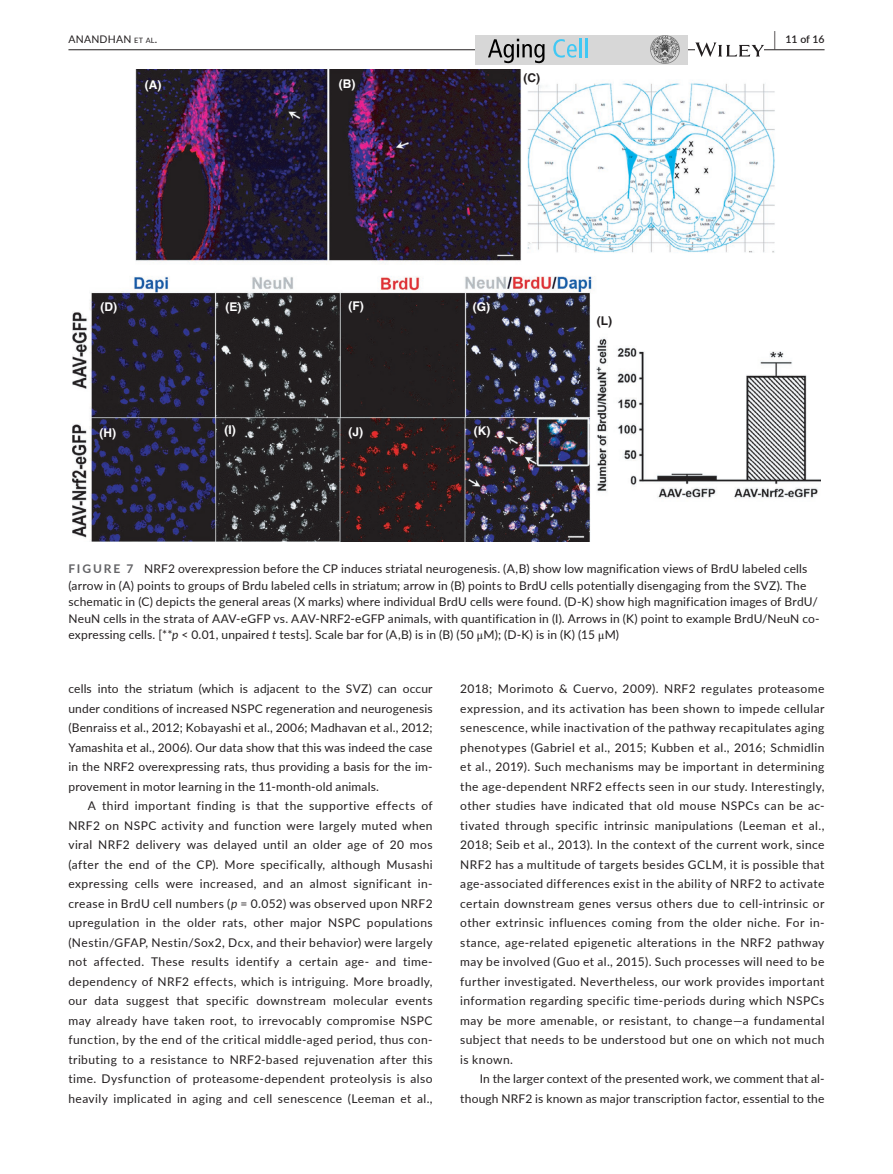
<style>
.page{position:relative;width:893px;height:1174px;background:#fff}
.page>*{position:absolute;margin:0;border:0;box-sizing:border-box;transform-origin:0 0}
.t1{font:12px/19.5px "Lato";letter-spacing:.015em;color:#231f20;text-align:justify}
.t2{font:700 12px "Helvetica";color:#fff}
.t3{font:700 12px "Helvetica";color:#231f20}
.t4{font:10.5px "Lato";letter-spacing:.025em;color:#231f20}
.t5{font:600 10.5px "Lato";color:#231f20}
.s1{font-size:7.35px}
.s2{font-size:19.5px}
.s3{font-weight:700;color:#636366}
.s4{font-style:italic}
.s5{font-family:"STIX"}
</style>
<div class="page">
<hr style="left:68px;top:49px;width:756px;height:1px;background:#231f20">
<div style="left:475px;top:35px;width:213px;height:29px;background:#d7d7d7"></div>
<svg style="left:488px;top:39px;width:57px;height:24px"></svg>
<svg style="left:553px;top:38px;width:34px;height:20px"></svg>
<img style="left:651px;top:35px;width:28px;height:29px">
<svg style="left:695px;top:42px;width:69px;height:15px"></svg>
<img style="left:72px;top:69px;width:749px;height:472px">
<p class="t4" style="left:68px;top:31px;width:90px">ANANDHAN <span class="s1">et al</span>.</p>
<p class="t5" style="left:774px;top:31px;width:52px"><span class="s2">|</span> 11 of 16</p>
<p class="t2" style="left:145px;top:78px;width:18px">(A)</p>
<p class="t2" style="left:339px;top:77px;width:18px">(B)</p>
<p class="t3" style="left:523px;top:71px;width:18px">(C)</p>
<p class="t2" style="left:100px;top:299px;width:18px">(D)</p>
<p class="t2" style="left:225px;top:300px;width:17px">(E)</p>
<p class="t2" style="left:348px;top:298px;width:17px">(F)</p>
<p class="t2" style="left:473px;top:299px;width:19px">(G)</p>
<p class="t2" style="left:100px;top:426px;width:18px">(H)</p>
<p class="t2" style="left:224px;top:423px;width:13px">(I)</p>
<p class="t2" style="left:348px;top:424px;width:16px">(J)</p>
<p class="t2" style="left:474px;top:424px;width:18px">(K)</p>
<p class="t3" style="left:597px;top:313px;width:17px">(L)</p>
<p class="t1" style="left:68px;top:560px;width:753px;line-height:16.5px;text-align:left"><span class="s3">FIGURE 7</span> NRF2 overexpression before the CP induces striatal neurogenesis. (A,B) show low magnification views of BrdU labeled cells (arrow in (A) points to groups of Brdu labeled cells in striatum; arrow in (B) points to BrdU cells potentially disengaging from the SVZ). The schematic in (C) depicts the general areas (X marks) where individual BrdU cells were found. (D-K) show high magnification images of BrdU/ NeuN cells in the strata of AAV-eGFP vs. AAV-NRF2-eGFP animals, with quantification in (I). Arrows in (K) point to example BrdU/NeuN co&shy;expressing cells. [**<span class="s4">p</span> &lt; 0.01, unpaired <span class="s4">t</span> tests]. Scale bar for (A,B) is in (B) (50 <span class="s5">μ</span>M); (D-K) is in (K) (15 <span class="s5">μ</span>M)</p>
<p class="t1" style="left:68px;top:678px;width:366px">cells into the striatum (which is adjacent to the SVZ) can occur under conditions of increased NSPC regeneration and neurogenesis (Benraiss et al., 2012; Kobayashi et al., 2006; Madhavan et al., 2012; Yamashita et al., 2006). Our data show that this was indeed the case in the NRF2 overexpressing rats, thus providing a basis for the im&shy;provement in motor learning in the 11-month-old animals.</p>
<p class="t1" style="left:68px;top:795px;width:366px;text-indent:20px">A third important finding is that the supportive effects of NRF2 on NSPC activity and function were largely muted when viral NRF2 delivery was delayed until an older age of 20 mos (after the end of the CP). More specifically, although Musashi expressing cells were increased, and an almost significant in&shy;crease in BrdU cell numbers (<span class="s4">p</span> = 0.052) was observed upon NRF2 upregulation in the older rats, other major NSPC populations (Nestin/GFAP, Nestin/Sox2, Dcx, and their behavior) were largely not affected. These results identify a certain age- and time&shy;dependency of NRF2 effects, which is intriguing. More broadly, our data suggest that specific downstream molecular events may already have taken root, to irrevocably compromise NSPC function, by the end of the critical middle-aged period, thus con&shy;tributing to a resistance to NRF2-based rejuvenation after this time. Dysfunction of proteasome-dependent proteolysis is also heavily implicated in aging and cell senescence (Leeman et al.,</p>
<p class="t1" style="left:460px;top:678px;width:366px">2018; Morimoto &amp; Cuervo, 2009). NRF2 regulates proteasome expression, and its activation has been shown to impede cellular senescence, while inactivation of the pathway recapitulates aging phenotypes (Gabriel et al., 2015; Kubben et al., 2016; Schmidlin et al., 2019). Such mechanisms may be important in determining the age-dependent NRF2 effects seen in our study. Interestingly, other studies have indicated that old mouse NSPCs can be ac&shy;tivated through specific intrinsic manipulations (Leeman et al., 2018; Seib et al., 2013). In the context of the current work, since NRF2 has a multitude of targets besides GCLM, it is possible that age-associated differences exist in the ability of NRF2 to activate certain downstream genes versus others due to cell-intrinsic or other extrinsic influences coming from the older niche. For in&shy;stance, age-related epigenetic alterations in the NRF2 pathway may be involved (Guo et al., 2015). Such processes will need to be further investigated. Nevertheless, our work provides important information regarding specific time-periods during which NSPCs may be more amenable, or resistant, to change—a fundamental subject that needs to be understood but one on which not much is known.</p>
<p class="t1" style="left:460px;top:1068px;width:366px;text-align:right">In the larger context of the presented work, we comment that al&shy;though NRF2 is known as major transcription factor, essential to the</p>
</div>
